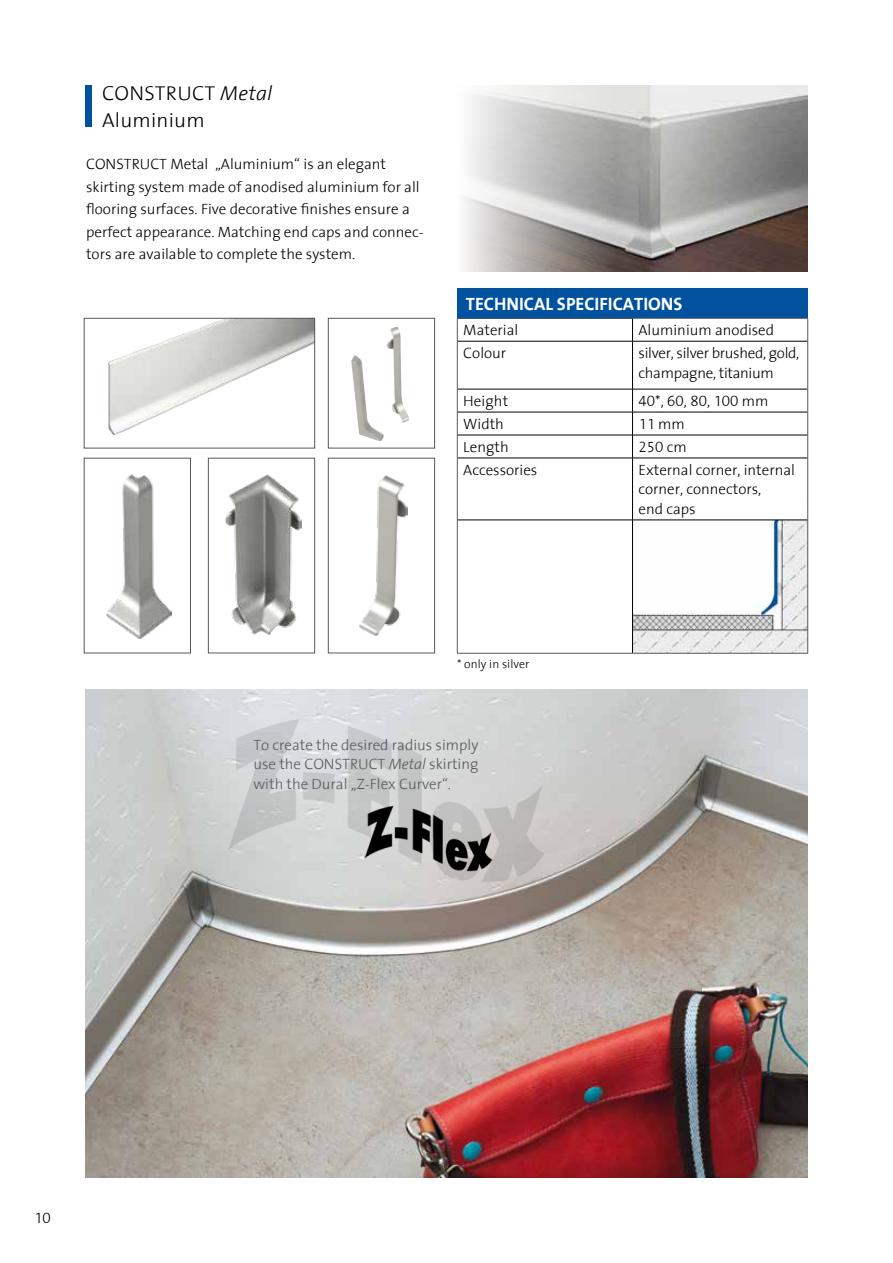
<style>
.page{position:relative;width:893px;height:1263px;background:#fff}
.page>*{position:absolute;margin:0;border:0;box-sizing:border-box;transform-origin:0 0}
.t1{font:300 20.25px/27px "Dural The Sans";letter-spacing:.01em;color:#000}
.t2{font:700 18px "Dural The Sans";color:#fff}
.t3{font:300 15px/22.5px "Dural The Sans";color:#000}
.t4{font:300 15px/19.5px "Dural The Sans";color:#58585a;text-align:justify}
.t5{font:300 15px/19.5px "Dural The Sans";letter-spacing:-.02em;color:#000}
.t6{font:300 12px "Dural The Sans";letter-spacing:.005em;color:#000}
.s1{font-style:italic}
</style>
<div class="page">
<img style="left:633px;top:521px;width:174px;height:131px">
<div style="left:85px;top:85px;width:6px;height:41px;background:#00519e"></div>
<div style="left:457px;top:288px;width:351px;height:30px;background:#00519e"></div>
<hr style="left:457px;top:341px;width:175px;height:1px;background:#000">
<hr style="left:457px;top:389px;width:175px;height:1px;background:#000">
<hr style="left:457px;top:412px;width:175px;height:1px;background:#000">
<hr style="left:457px;top:435px;width:175px;height:1px;background:#000">
<hr style="left:457px;top:458px;width:175px;height:1px;background:#000">
<hr style="left:457px;top:520px;width:175px;height:1px;background:#000">
<hr style="left:632px;top:520px;width:175px;height:1px;background:#000">
<hr style="left:632px;top:520px;width:1px;height:133px;background:#000">
<hr style="left:457px;top:318px;width:175px;height:1px;background:#58585a">
<svg style="left:457px;top:318px;width:1px;height:23px"></svg>
<hr style="left:457px;top:341px;width:1px;height:48px;background:#58585a">
<svg style="left:457px;top:389px;width:1px;height:69px"></svg>
<svg style="left:632px;top:318px;width:176px;height:202px"></svg>
<hr style="left:457px;top:458px;width:1px;height:62px;background:#58585a">
<hr style="left:807px;top:458px;width:1px;height:62px;background:#58585a">
<hr style="left:457px;top:520px;width:1px;height:133px;background:#58585a">
<hr style="left:807px;top:520px;width:1px;height:133px;background:#58585a">
<hr style="left:457px;top:653px;width:175px;height:1px;background:#58585a">
<hr style="left:632px;top:653px;width:176px;height:1px;background:#58585a">
<img style="left:107px;top:474px;width:65px;height:165px">
<div style="left:84px;top:458px;width:107px;height:195px;border:1px solid #58585a"></div>
<img style="left:359px;top:475px;width:48px;height:161px">
<div style="left:328px;top:458px;width:107px;height:195px;border:1px solid #58585a"></div>
<img style="left:351px;top:327px;width:59px;height:114px">
<div style="left:328px;top:318px;width:107px;height:130px;border:1px solid #58585a"></div>
<img style="left:108px;top:320px;width:205px;height:115px">
<div style="left:84px;top:318px;width:231px;height:130px;border:1px solid #58585a"></div>
<img style="left:225px;top:474px;width:77px;height:160px">
<div style="left:208px;top:458px;width:107px;height:195px;border:1px solid #58585a"></div>
<img style="left:463px;top:85px;width:344px;height:186px">
<img style="left:85px;top:690px;width:723px;height:487px">
<img style="left:220px;top:707px;width:333px;height:189px">
<img style="left:362px;top:801px;width:133px;height:75px">
<h1 class="t1" style="left:102px;top:79px;width:172px">CONSTRUCT <span class="s1">Metal<br></span>Aluminium</h1>
<p class="t3" style="left:86px;top:152px;width:339px">CONSTRUCT Metal „Aluminium“ is an elegant skirting system made of anodised aluminium for all flooring surfaces. Five decorative finishes ensure a perfect appearance. Matching end caps and connec&shy;tors are available to complete the system.</p>
<p class="t2" style="left:466px;top:289px;width:218px">TECHNICAL SPECIFICATIONS</p>
<p class="t3" style="left:463px;top:318px;width:57px">Material</p>
<p class="t3" style="left:638px;top:318px;width:137px">Aluminium anodised</p>
<p class="t3" style="left:463px;top:341px;width:44px">Colour</p>
<p class="t5" style="left:638px;top:343px;width:162px">silver, silver brushed, gold, champagne, titanium</p>
<p class="t3" style="left:463px;top:389px;width:46px">Height</p>
<p class="t3" style="left:638px;top:389px;width:132px">40*, 60, 80, 100 mm</p>
<p class="t3" style="left:463px;top:412px;width:42px">Width</p>
<p class="t3" style="left:638px;top:412px;width:48px">11 mm</p>
<p class="t3" style="left:463px;top:435px;width:47px">Length</p>
<p class="t3" style="left:638px;top:435px;width:50px">250 cm</p>
<p class="t3" style="left:463px;top:458px;width:76px">Accessories</p>
<p class="t3" style="left:638px;top:460px;width:158px;line-height:19.5px">External corner, internal corner, connectors,<br>end caps</p>
<p class="t6" style="left:457px;top:654px;width:74px">* only in silver</p>
<p class="t4" style="left:253px;top:734px;width:226px">To create the desired radius simply use the CONSTRUCT <span class="s1">Metal</span> skirting with the Dural „Z-Flex Curver“.</p>
<p class="t3" style="left:34px;top:1206px;width:18px">10</p>
</div>
